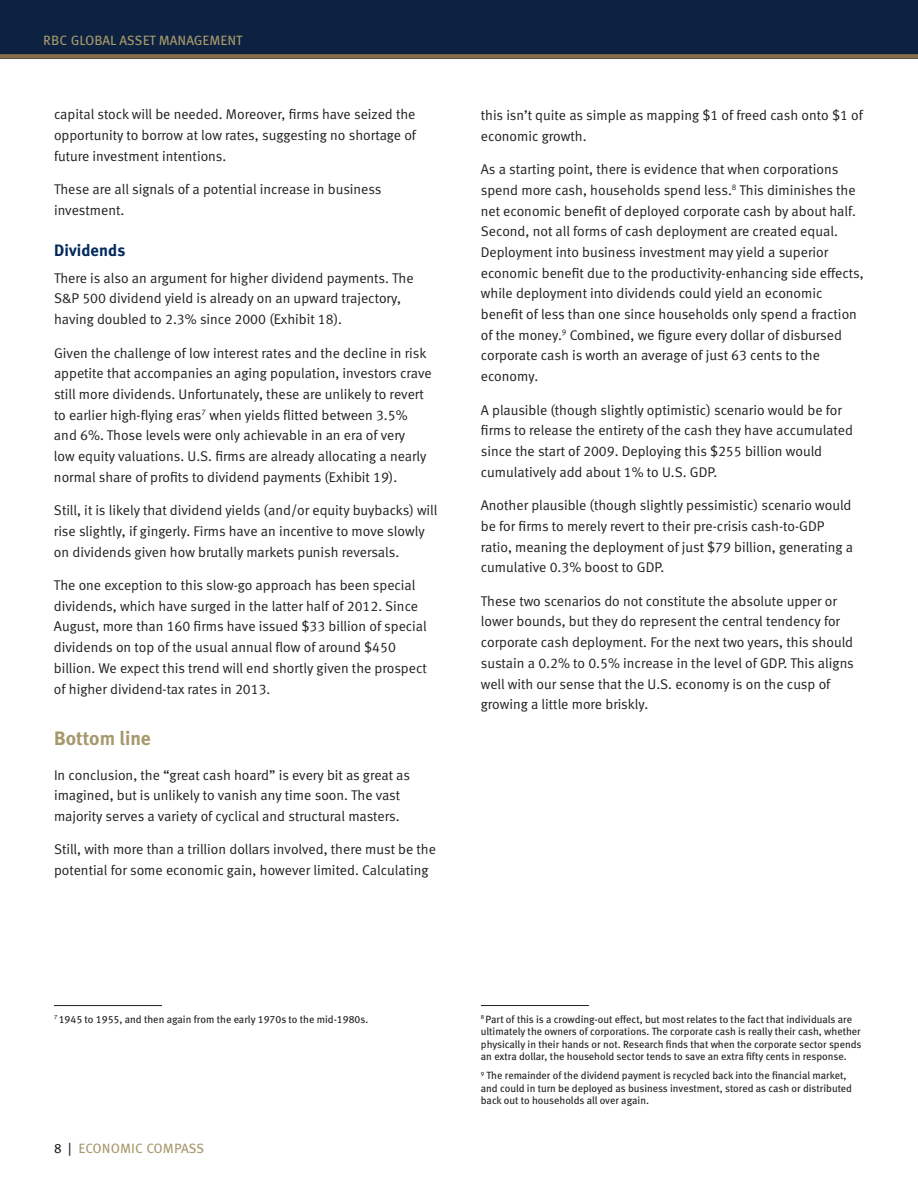
<style>
.page{position:relative;width:918px;height:1188px;background:#fff}
.page>*{position:absolute;margin:0;border:0;box-sizing:border-box;transform-origin:0 0}
.Subtitles{font:19.5px "Meta Bold LF";color:#a7996e}
._2nd_subtitle{font:16.5px "Meta Bold LF";letter-spacing:.01em;color:#00295c}
.Copy{font:14.1px/20.7px "Meta Normal LF";color:#231f20}
.Source{font:14.1px/20.7px "Meta Normal LF";color:#231f20;text-align:justify}
.t1{font:13.5px "Meta Book LF Caps";color:#a7996e}
.Source-2{font:10.5px/12.6px "Meta Book LF";color:#231f20}
.s1{color:#231f20}
</style>
<div class="page">
<hr style="left:54px;top:1005px;width:108px;height:1px;background:#231f20">
<hr style="left:481px;top:1005px;width:108px;height:1px;background:#231f20">
<div style="left:0;top:0;width:918px;height:59px;background:#0d2240"></div>
<div style="left:0;top:54px;width:918px;height:5px;background:#886d4b"></div>
<p class="t1" style="left:43px;top:32px;width:201px">RBC GLOBAL ASSET MANAGEMENT</p>
<p class="Source" style="left:54px;top:104px;width:364px">capital stock will be needed. Moreover, firms have seized the opportunity to borrow at low rates, suggesting no shortage of future investment intentions.</p>
<p class="Copy" style="left:54px;top:179px;width:329px">These are all signals of a potential increase in business investment.</p>
<p class="_2nd_subtitle" style="left:54px;top:240px;width:73px">Dividends</p>
<p class="Copy" style="left:54px;top:267px;width:361px">There is also an argument for higher dividend payments. The<br>S&amp;P 500 dividend yield is already on an upward trajectory, having doubled to 2.3% since 2000 (Exhibit 18).</p>
<p class="Copy" style="left:54px;top:342px;width:379px">Given the challenge of low interest rates and the decline in risk appetite that accompanies an aging population, investors crave still more dividends. Unfortunately, these are unlikely to revert to earlier high-flying eras<sup>7</sup> when yields flitted between 3.5% and 6%. Those levels were only achievable in an era of very<br>low equity valuations. U.S. firms are already allocating a nearly normal share of profits to dividend payments (Exhibit 19).</p>
<p class="Copy" style="left:54px;top:500px;width:385px">Still, it is likely that dividend yields (and/or equity buybacks) will rise slightly, if gingerly. Firms have an incentive to move slowly on dividends given how brutally markets punish reversals.</p>
<p class="Copy" style="left:54px;top:575px;width:374px">The one exception to this slow-go approach has been special dividends, which have surged in the latter half of 2012. Since August, more than 160 firms have issued $33 billion of special dividends on top of the usual annual flow of around $450 billion. We expect this trend will end shortly given the prospect of higher dividend-tax rates in 2013.</p>
<p class="Subtitles" style="left:54px;top:727px;width:98px">Bottom line</p>
<p class="Copy" style="left:54px;top:764px;width:358px">In conclusion, the “great cash hoard” is every bit as great as imagined, but is unlikely to vanish any time soon. The vast majority serves a variety of cyclical and structural masters.</p>
<p class="Copy" style="left:54px;top:839px;width:383px">Still, with more than a trillion dollars involved, there must be the potential for some economic gain, however limited. Calculating</p>
<p class="Copy" style="left:481px;top:105px;width:384px">this isn’t quite as simple as mapping $1 of freed cash onto $1 of economic growth.</p>
<p class="Copy" style="left:481px;top:159px;width:385px">As a starting point, there is evidence that when corporations spend more cash, households spend less.<sup>8</sup> This diminishes the net economic benefit of deployed corporate cash by about half.<br>Second, not all forms of cash deployment are created equal.<br>Deployment into business investment may yield a superior economic benefit due to the productivity-enhancing side effects, while deployment into dividends could yield an economic benefit of less than one since households only spend a fraction of the money.<sup>9</sup> Combined, we figure every dollar of disbursed corporate cash is worth an average of just 63 cents to the economy.</p>
<p class="Copy" style="left:481px;top:399px;width:374px">A plausible (though slightly optimistic) scenario would be for firms to release the entirety of the cash they have accumulated since the start of 2009. Deploying this $255 billion would cumulatively add about 1% to U.S. GDP.</p>
<p class="Copy" style="left:481px;top:495px;width:374px">Another plausible (though slightly pessimistic) scenario would be for firms to merely revert to their pre-crisis cash-to-GDP ratio, meaning the deployment of just $79 billion, generating a cumulative 0.3% boost to GDP.</p>
<p class="Copy" style="left:481px;top:590px;width:375px">These two scenarios do not constitute the absolute upper or lower bounds, but they do represent the central tendency for corporate cash deployment. For the next two years, this should sustain a 0.2% to 0.5% increase in the level of GDP. This aligns well with our sense that the U.S. economy is on the cusp of growing a little more briskly.</p>
<p class="Source-2" style="left:54px;top:1013px;width:316px"><sup>7</sup> 1945 to 1955, and then again from the early 1970s to the mid-1980s.</p>
<p class="t1" style="left:54px;top:1140px;width:152px"><span class="s1">8 |</span> ECONOMIC COMPASS</p>
<p class="Source-2" style="left:481px;top:1013px;width:382px"><sup>8</sup> Part of this is a crowding-out effect, but most relates to the fact that individuals are ultimately the owners of corporations. The corporate cash is really their cash, whether physically in their hands or not. Research finds that when the corporate sector spends an extra dollar, the household sector tends to save an extra fifty cents in response.</p>
<p class="Source-2" style="left:481px;top:1069px;width:373px"><sup>9</sup> The remainder of the dividend payment is recycled back into the financial market, and could in turn be deployed as business investment, stored as cash or distributed back out to households all over again.</p>
</div>
